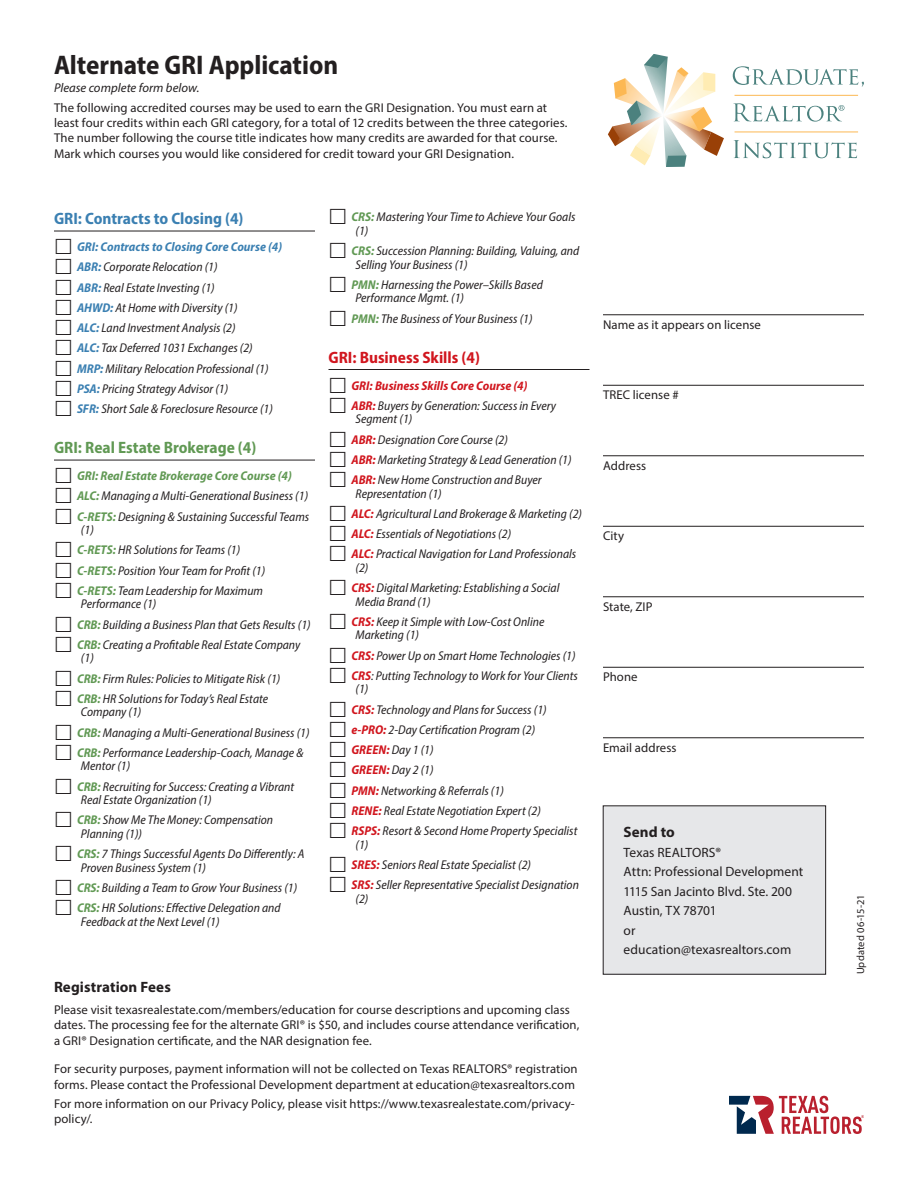
<style>
.page{position:relative;width:918px;height:1188px;background:#fff}
.page>*{position:absolute;margin:0;border:0;box-sizing:border-box;transform-origin:0 0}
.t1{font:700 semi-condensed 27px "Myriad Pro";letter-spacing:-.005em;color:#231f20}
.t2{font:700 semi-condensed 16.5px "Myriad Pro";color:#619954}
.t3{font:700 semi-condensed 16.5px "Myriad Pro";color:#3b80b2}
.t4{font:700 semi-condensed 16.5px "Myriad Pro";color:#d1161e}
.t5{font:700 15px "Myriad Pro";letter-spacing:.005em;color:#231f20}
.t6{font:13.5px/19.5px "Myriad Pro";color:#231f20}
.t7{font:italic semi-condensed 12.75px/20.2px "Myriad Pro";color:#231f20}
.t8{font:12.75px/15.3px "Myriad Pro";letter-spacing:.005em;color:#231f20}
.t9{font:italic 700 semi-condensed 12.75px/20.2px "Myriad Pro";color:#d1161e}
.t10{font:italic 12.75px "Myriad Pro";letter-spacing:.005em;color:#231f20}
.t11{font:10.5px "Myriad Pro";letter-spacing:.01em;color:#231f20}
.s1{font-weight:700;color:#3b80b2}
.s2{font-weight:700;color:#619954}
.s3{font-weight:400;color:#231f20}
.s4{font-weight:700;color:#d1161e}
</style>
<div class="page">
<svg style="left:733px;top:66px;width:131px;height:21px"></svg>
<svg style="left:733px;top:103px;width:112px;height:19px"></svg>
<svg style="left:734px;top:140px;width:123px;height:18px"></svg>
<hr style="left:735px;top:95px;width:123px;height:1px;background:#fcb853">
<hr style="left:735px;top:132px;width:123px;height:1px;background:#fcb853">
<svg style="left:608px;top:54px;width:116px;height:113px"></svg>
<hr style="left:54px;top:231px;width:261px;height:1px;background:#231f20">
<hr style="left:54px;top:460px;width:261px;height:1px;background:#231f20">
<hr style="left:328px;top:369px;width:262px;height:1px;background:#231f20">
<hr style="left:603px;top:314px;width:261px;height:1px;background:#231f20">
<hr style="left:603px;top:385px;width:261px;height:1px;background:#231f20">
<hr style="left:603px;top:455px;width:261px;height:1px;background:#231f20">
<hr style="left:603px;top:526px;width:261px;height:1px;background:#231f20">
<hr style="left:603px;top:596px;width:261px;height:1px;background:#231f20">
<hr style="left:603px;top:667px;width:261px;height:1px;background:#231f20">
<hr style="left:603px;top:737px;width:261px;height:1px;background:#231f20">
<div style="left:603px;top:806px;width:223px;height:168px;background:#e6e7e9"></div>
<svg style="left:729px;top:1096px;width:135px;height:38px"></svg>
<h1 class="t1" style="left:54px;top:48px;width:286px">Alternate GRI Application</h1>
<p class="t10" style="left:54px;top:80px;width:147px">Please complete form below.</p>
<p class="t8" style="left:54px;top:100px;width:515px">The following accredited courses may be used to earn the GRI Designation. You must earn at least four credits within each GRI category, for a total of 12 credits between the three categories.<br>The number following the course title indicates how many credits are awarded for that course.<br>Mark which courses you would like considered for credit toward your GRI Designation.</p>
<p class="t3" style="left:54px;top:208px;width:191px">GRI: Contracts to Closing (4)</p>
<p class="t7" style="left:77px;top:237px;width:207px"><span class="s1">GRI: Contracts to Closing Core Course (4)<br>ABR:</span> Corporate Relocation (1)<br><span class="s1">ABR:</span> Real Estate Investing (1)<br><span class="s1">AHWD:</span> At Home with Diversity (1)<br><span class="s1">ALC:</span> Land Investment Analysis (2)<br><span class="s1">ALC:</span> Tax Deferred 1031 Exchanges (2)<br><span class="s1">MRP:</span> Military Relocation Professional (1)<br><span class="s1">PSA:</span> Pricing Strategy Advisor (1)<br><span class="s1">SFR:</span> Short Sale &amp; Foreclosure Resource (1)</p>
<p class="t2" style="left:54px;top:437px;width:204px">GRI: Real Estate Brokerage (4)</p>
<p class="t7" style="left:77px;top:466px;width:234px"><span class="s2">GRI: Real Estate Brokerage Core Course (4)<br>ALC:</span> Managing a Multi-Generational Business (1)<br><span class="s2">C-RETS:</span> Designing &amp; Sustaining Successful Teams</p>
<p class="t7" style="left:77px;top:520px;width:190px;text-indent:4px">(1)<br><span class="s2">C-RETS:</span> HR Solutions for Teams (1)<br><span class="s2">C-RETS:</span> Position Your Team for Profit (1)<br><span class="s2">C-RETS:</span> Team Leadership for Maximum</p>
<p class="t7" style="left:77px;top:594px;width:235px;text-indent:4px">Performance (1)<br><span class="s2">CRB:</span> Building a Business Plan that Gets Results (1)<br><span class="s2">CRB:</span> Creating a Profitable Real Estate Company</p>
<p class="t7" style="left:77px;top:648px;width:205px;text-indent:4px">(1)<br><span class="s2">CRB:</span> Firm Rules: Policies to Mitigate Risk (1)<br><span class="s2">CRB:</span> HR Solutions for Today’s Real Estate</p>
<p class="t7" style="left:77px;top:702px;width:234px;text-indent:4px">Company (1)<br><span class="s2">CRB:</span> Managing a Multi-Generational Business (1)<br><span class="s2">CRB:</span> Performance Leadership-Coach, Manage &amp;</p>
<p class="t7" style="left:77px;top:756px;width:219px;text-indent:4px">Mentor (1)<br><span class="s2">CRB:</span> Recruiting for Success: Creating a Vibrant</p>
<p class="t7" style="left:77px;top:790px;width:198px;text-indent:4px">Real Estate Organization (1)<br><span class="s2">CRB:</span> Show Me The Money: Compensation</p>
<p class="t7" style="left:77px;top:823px;width:229px;text-indent:4px">Planning (1))<br><span class="s2">CRS:</span> 7 Things Successful Agents Do Differently: A</p>
<p class="t7" style="left:77px;top:857px;width:222px;text-indent:4px">Proven Business System (1)<br><span class="s2">CRS:</span> Building a Team to Grow Your Business (1)<br><span class="s2">CRS:</span> HR Solutions: Effective Delegation and</p>
<p class="t7" style="left:81px;top:911px;width:140px">Feedback at the Next Level (1)</p>
<p class="t7" style="left:355px;top:210px;width:221px;line-height:13.5px;text-indent:-4px"><span class="s2">CRS:</span> Mastering Your Time to Achieve Your Goals (1)</p>
<p class="t7" style="left:355px;top:244px;width:225px;line-height:13.5px;text-indent:-4px"><span class="s2">CRS:</span> Succession Planning: Building, Valuing, and<br>Selling Your Business (1)</p>
<p class="t7" style="left:355px;top:278px;width:189px;line-height:13.5px;text-indent:-4px"><span class="s2">PMN:</span> Harnessing the Power–Skills Based<br>Performance Mgmt. (1)</p>
<p class="t7" style="left:352px;top:308px;width:183px"><span class="s2">PMN:</span> The Business of Your Business (1)</p>
<p class="t4" style="left:328px;top:346px;width:153px">GRI: Business Skills (4)</p>
<p class="t9" style="left:352px;top:375px;width:206px">GRI: Business Skills Core Course (4)<br>ABR: <span class="s3">Buyers by Generation: Success in Every</span></p>
<p class="t7" style="left:352px;top:409px;width:222px;text-indent:4px">Segment (1)<br><span class="s4">ABR:</span> Designation Core Course (2)<br><span class="s4">ABR:</span> Marketing Strategy &amp; Lead Generation (1)<br><span class="s4">ABR:</span> New Home Construction and Buyer</p>
<p class="t7" style="left:352px;top:483px;width:232px;text-indent:4px">Representation (1)<br><span class="s4">ALC:</span> Agricultural Land Brokerage &amp; Marketing (2)<br><span class="s4">ALC:</span> Essentials of Negotiations (2)<br><span class="s4">ALC:</span> Practical Navigation for Land Professionals</p>
<p class="t7" style="left:352px;top:557px;width:209px;text-indent:4px">(2)<br><span class="s4">CRS:</span> Digital Marketing: Establishing a Social</p>
<p class="t7" style="left:352px;top:591px;width:194px;text-indent:4px">Media Brand (1)<br><span class="s4">CRS:</span> Keep it Simple with Low-Cost Online</p>
<p class="t7" style="left:352px;top:625px;width:228px;text-indent:4px">Marketing (1)<br><span class="s4">CRS:</span> Power Up on Smart Home Technologies (1)<br><span class="s4">CRS</span>: Putting Technology to Work for Your Clients</p>
<p class="t7" style="left:352px;top:679px;width:227px;text-indent:4px">(1)<br><span class="s4">CRS:</span> Technology and Plans for Success (1) <span class="s4">e-PRO:</span> 2-Day Certification Program (2)<br><span class="s4">GREEN:</span> Day 1 (1)<br><span class="s4">GREEN:</span> Day 2 (1)<br><span class="s4">PMN:</span> Networking &amp; Referrals (1)<br><span class="s4">RENE:</span> Real Estate Negotiation Expert (2)<br><span class="s4">RSPS:</span> Resort &amp; Second Home Property Specialist</p>
<p class="t7" style="left:352px;top:834px;width:229px;text-indent:4px">(1)<br><span class="s4">SRES:</span> Seniors Real Estate Specialist (2)<br><span class="s4">SRS:</span> Seller Representative Specialist Designation</p>
<p class="t7" style="left:355px;top:888px;width:14px">(2)</p>
<p class="t5" style="left:54px;top:977px;width:118px">Registration Fees</p>
<p class="t8" style="left:54px;top:1002px;width:527px">Please visit texasrealestate.com/members/education for course descriptions and upcoming class dates. The processing fee for the alternate GRI® is $50, and includes course attendance verification, a GRI® Designation certificate, and the NAR designation fee.</p>
<p class="t8" style="left:54px;top:1061px;width:525px">For security purposes, payment information will not be collected on Texas REALTORS® registration forms. Please contact the Professional Development department at education@texasrealtors.com</p>
<p class="t8" style="left:54px;top:1096px;width:522px">For more information on our Privacy Policy, please visit https://www.texasrealestate.com/privacy&shy;policy/.</p>
<p class="t8" style="left:603px;top:317px;width:159px">Name as it appears on license</p>
<p class="t8" style="left:603px;top:387px;width:77px">TREC license #</p>
<p class="t8" style="left:603px;top:458px;width:45px">Address</p>
<p class="t8" style="left:603px;top:528px;width:23px">City</p>
<p class="t8" style="left:603px;top:598px;width:51px">State, ZIP</p>
<p class="t8" style="left:603px;top:669px;width:36px">Phone</p>
<p class="t8" style="left:603px;top:739px;width:75px">Email address</p>
<p class="t5" style="left:624px;top:822px;width:53px">Send to</p>
<p class="t6" style="left:624px;top:842px;width:181px">Texas REALTORS®<br>Attn: Professional Development<br>1115 San Jacinto Blvd. Ste. 200<br>Austin, TX 78701<br>or education@texasrealtors.com</p>
<p class="t11" style="left:854px;top:974px;width:81px;rotate:-90deg">Updated 06-15-21</p>
</div>
